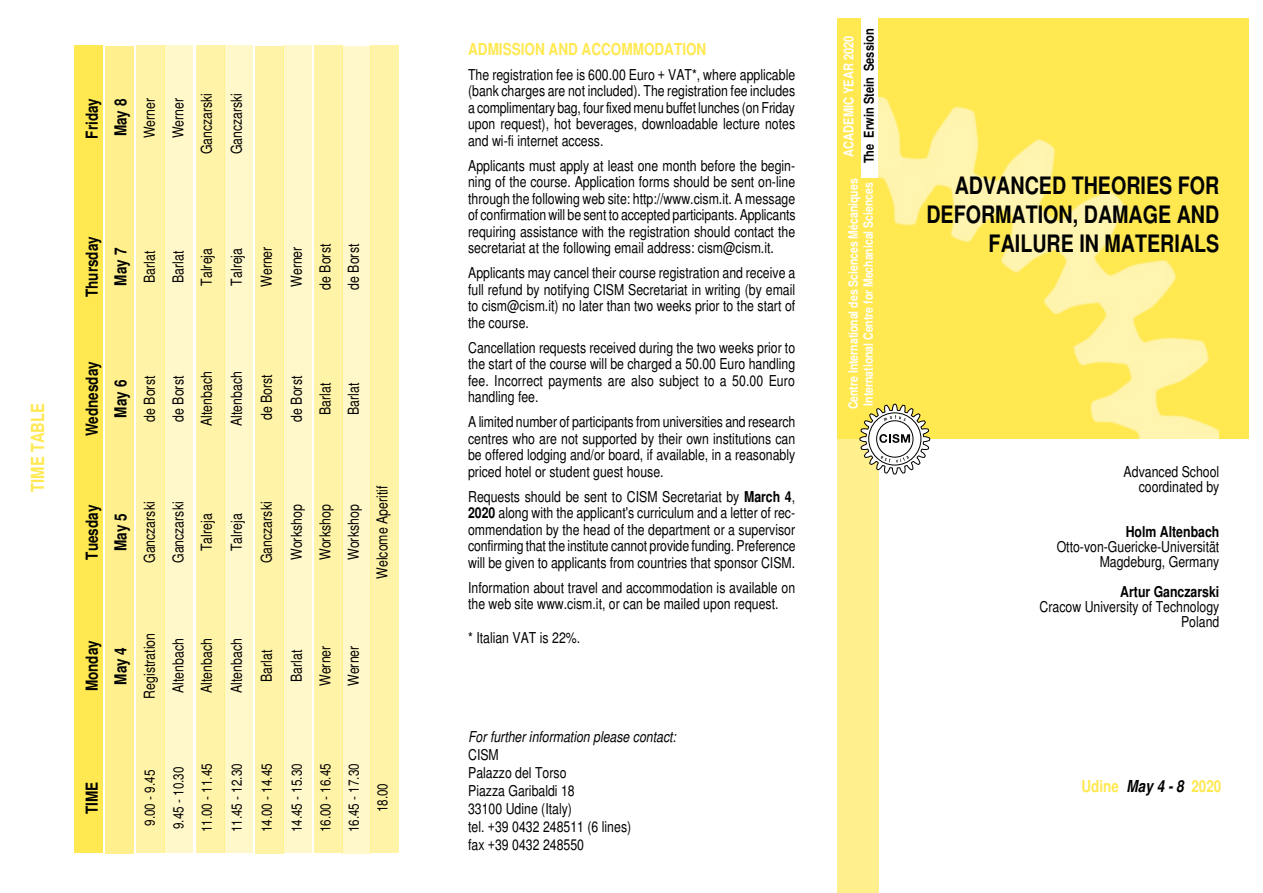
<style>
.page{position:relative;width:1263px;height:893px;background:#fff}
.page>*{position:absolute;margin:0;border:0;box-sizing:border-box;transform-origin:0 0}
.t1{font:700 condensed 24px/28.8px "Helvetica";color:#000101;text-align:right}
.t2{font:700 condensed 18px "Helvetica";color:#ffe850}
.t3{font:700 condensed 16.5px "Helvetica";color:#000101}
.t4{font:700 condensed 16.5px "Helvetica";color:#ffe850}
.t5{font:condensed 15px/16.5px "Helvetica";color:#000;text-align:justify}
.t6{font:italic condensed 15px "Helvetica";color:#000}
.t7{font:700 condensed 15px "Helvetica";color:#000}
.t8{font:condensed 14.25px "Helvetica";color:#000}
.t9{font:700 condensed 13.5px "Helvetica";color:#000}
.t10{font:700 condensed 13.5px "Helvetica";color:#fff}
.t11{font:700 condensed 12.75px/15.3px "Helvetica";color:#fff}
.s1{font-weight:700}
.s2{font-style:italic;color:#000}
</style>
<div class="page">
<div style="left:371px;top:45px;width:28px;height:808px;background:#fff3a7"></div>
<div style="left:838px;top:18px;width:411px;height:421px;background:#ffe850"></div>
<img style="left:877px;top:97px;width:341px;height:342px">
<div style="left:837px;top:439px;width:41px;height:454px;background:#fff08d"></div>
<svg style="left:859px;top:404px;width:72px;height:71px"></svg>
<div style="left:861px;top:0;width:16px;height:177px;background:#fff"></div>
<div style="left:343px;top:46px;width:28px;height:807px;background:#fff8ca"></div>
<div style="left:314px;top:45px;width:29px;height:808px;background:#fff3a7"></div>
<div style="left:284px;top:45px;width:28px;height:808px;background:#fff8ca"></div>
<div style="left:255px;top:46px;width:29px;height:807px;background:#fff3a7"></div>
<div style="left:224px;top:45px;width:28px;height:808px;background:#fff8ca"></div>
<div style="left:196px;top:45px;width:28px;height:808px;background:#fff3a7"></div>
<div style="left:165px;top:45px;width:28px;height:808px;background:#fff8ca"></div>
<div style="left:136px;top:45px;width:28px;height:808px;background:#fff3a7"></div>
<div style="left:105px;top:46px;width:29px;height:807px;background:#fff08d"></div>
<div style="left:75px;top:45px;width:28px;height:808px;background:#ffe850"></div>
<p class="t2" style="left:27px;top:492px;width:90px;rotate:-90deg">TIME TABLE</p>
<p class="t3" style="left:82px;top:139px;width:42px;rotate:-90deg">Friday</p>
<p class="t3" style="left:111px;top:136px;width:39px;rotate:-90deg">May 8</p>
<p class="t5" style="left:141px;top:138px;width:42px;rotate:-90deg">Werner</p>
<p class="t5" style="left:170px;top:138px;width:42px;rotate:-90deg">Werner</p>
<p class="t5" style="left:198px;top:154px;width:63px;rotate:-90deg">Ganczarski</p>
<p class="t5" style="left:228px;top:154px;width:63px;rotate:-90deg">Ganczarski</p>
<p class="t3" style="left:82px;top:297px;width:62px;rotate:-90deg">Thursday</p>
<p class="t3" style="left:111px;top:286px;width:39px;rotate:-90deg">May 7</p>
<p class="t5" style="left:141px;top:283px;width:34px;rotate:-90deg">Barlat</p>
<p class="t5" style="left:170px;top:283px;width:34px;rotate:-90deg">Barlat</p>
<p class="t5" style="left:198px;top:286px;width:39px;rotate:-90deg">Talreja</p>
<p class="t5" style="left:228px;top:286px;width:39px;rotate:-90deg">Talreja</p>
<p class="t5" style="left:258px;top:287px;width:42px;rotate:-90deg">Werner</p>
<p class="t5" style="left:288px;top:287px;width:42px;rotate:-90deg">Werner</p>
<p class="t5" style="left:317px;top:290px;width:47px;rotate:-90deg">de Borst</p>
<p class="t5" style="left:345px;top:290px;width:47px;rotate:-90deg">de Borst</p>
<p class="t3" style="left:82px;top:436px;width:77px;rotate:-90deg">Wednesday</p>
<p class="t3" style="left:111px;top:418px;width:39px;rotate:-90deg">May 6</p>
<p class="t5" style="left:141px;top:422px;width:47px;rotate:-90deg">de Borst</p>
<p class="t5" style="left:170px;top:422px;width:47px;rotate:-90deg">de Borst</p>
<p class="t5" style="left:198px;top:426px;width:56px;rotate:-90deg">Altenbach</p>
<p class="t5" style="left:228px;top:426px;width:56px;rotate:-90deg">Altenbach</p>
<p class="t5" style="left:258px;top:420px;width:47px;rotate:-90deg">de Borst</p>
<p class="t5" style="left:288px;top:422px;width:47px;rotate:-90deg">de Borst</p>
<p class="t5" style="left:317px;top:415px;width:34px;rotate:-90deg">Barlat</p>
<p class="t5" style="left:345px;top:415px;width:34px;rotate:-90deg">Barlat</p>
<p class="t3" style="left:82px;top:560px;width:56px;rotate:-90deg">Tuesday</p>
<p class="t3" style="left:111px;top:551px;width:39px;rotate:-90deg">May 5</p>
<p class="t5" style="left:141px;top:563px;width:63px;rotate:-90deg">Ganczarski</p>
<p class="t5" style="left:170px;top:563px;width:63px;rotate:-90deg">Ganczarski</p>
<p class="t5" style="left:198px;top:551px;width:39px;rotate:-90deg">Talreja</p>
<p class="t5" style="left:228px;top:551px;width:39px;rotate:-90deg">Talreja</p>
<p class="t5" style="left:258px;top:563px;width:63px;rotate:-90deg">Ganczarski</p>
<p class="t5" style="left:288px;top:560px;width:57px;rotate:-90deg">Workshop</p>
<p class="t5" style="left:317px;top:560px;width:57px;rotate:-90deg">Workshop</p>
<p class="t5" style="left:345px;top:560px;width:57px;rotate:-90deg">Workshop</p>
<p class="t5" style="left:374px;top:579px;width:94px;rotate:-90deg">Welcome Aperitif</p>
<p class="t3" style="left:82px;top:691px;width:53px;rotate:-90deg">Monday</p>
<p class="t3" style="left:111px;top:685px;width:39px;rotate:-90deg">May 4</p>
<p class="t5" style="left:141px;top:699px;width:67px;rotate:-90deg">Registration</p>
<p class="t5" style="left:170px;top:693px;width:56px;rotate:-90deg">Altenbach</p>
<p class="t5" style="left:198px;top:693px;width:56px;rotate:-90deg">Altenbach</p>
<p class="t5" style="left:228px;top:693px;width:56px;rotate:-90deg">Altenbach</p>
<p class="t5" style="left:258px;top:682px;width:34px;rotate:-90deg">Barlat</p>
<p class="t5" style="left:288px;top:682px;width:34px;rotate:-90deg">Barlat</p>
<p class="t5" style="left:317px;top:686px;width:42px;rotate:-90deg">Werner</p>
<p class="t5" style="left:345px;top:686px;width:42px;rotate:-90deg">Werner</p>
<p class="t3" style="left:82px;top:814px;width:34px;rotate:-90deg">TIME</p>
<p class="t8" style="left:142px;top:826px;width:57px;rotate:-90deg">9.00 - 9.45</p>
<p class="t8" style="left:170px;top:829px;width:64px;rotate:-90deg">9.45 - 10.30</p>
<p class="t8" style="left:199px;top:832px;width:70px;rotate:-90deg">11.00 - 11.45</p>
<p class="t8" style="left:229px;top:832px;width:70px;rotate:-90deg">11.45 - 12.30</p>
<p class="t8" style="left:259px;top:832px;width:70px;rotate:-90deg">14.00 - 14.45</p>
<p class="t8" style="left:288px;top:832px;width:70px;rotate:-90deg">14.45 - 15.30</p>
<p class="t8" style="left:317px;top:832px;width:70px;rotate:-90deg">16.00 - 16.45</p>
<p class="t8" style="left:346px;top:832px;width:70px;rotate:-90deg">16.45 - 17.30</p>
<p class="t8" style="left:374px;top:812px;width:31px;rotate:-90deg">18.00</p>
<p class="t4" style="left:468px;top:39px;width:240px">ADMISSION AND ACCOMMODATION</p>
<p class="t5" style="left:468px;top:66px;width:329px">The registration fee is 600.00 Euro + VAT*, where applicable (bank charges are not included). The registration fee includes a complimentary bag, four fixed menu buffet lunches (on Friday upon request), hot beverages, downloadable lecture notes and wi-fi internet access.</p>
<p class="t5" style="left:468px;top:157px;width:329px">Applicants must apply at least one month before the begin&shy;ning of the course. Application forms should be sent on-line through the following web site: http://www.cism.it. A message of confirmation will be sent to accepted participants. Applicants requiring assistance with the registration should contact the secretariat at the following email address: cism@cism.it.</p>
<p class="t5" style="left:468px;top:264px;width:329px">Applicants may cancel their course registration and receive a full refund by notifying CISM Secretariat in writing (by email to cism@cism.it) no later than two weeks prior to the start of the course.</p>
<p class="t5" style="left:468px;top:339px;width:329px">Cancellation requests received during the two weeks prior to the start of the course will be charged a 50.00 Euro handling fee. Incorrect payments are also subject to a 50.00 Euro handling fee.</p>
<p class="t5" style="left:468px;top:413px;width:329px">A limited number of participants from universities and research centres who are not supported by their own institutions can be offered lodging and/or board, if available, in a reasonably priced hotel or student guest house.</p>
<p class="t5" style="left:468px;top:488px;width:329px">Requests should be sent to CISM Secretariat by <span class="s1">March 4</span>, <span class="s1">2020</span> along with the applicant's curriculum and a letter of rec&shy;ommendation by the head of the department or a supervisor confirming that the institute cannot provide funding. Preference will be given to applicants from countries that sponsor CISM.</p>
<p class="t5" style="left:468px;top:579px;width:329px">Information about travel and accommodation is available on the web site www.cism.it, or can be mailed upon request.</p>
<p class="t5" style="left:468px;top:629px;width:114px">* Italian VAT is 22%.</p>
<p class="t6" style="left:468px;top:727px;width:209px">For further information please contact:</p>
<p class="t5" style="left:468px;top:745px;width:165px;line-height:18px;text-align:left">CISM<br>Palazzo del Torso<br>Piazza Garibaldi 18<br>33100 Udine (Italy)<br>tel. +39 0432 248511 (6 lines) fax +39 0432 248550</p>
<p class="t10" style="left:841px;top:157px;width:123px;rotate:-90deg">ACADEMIC YEAR 2020</p>
<p class="t9" style="left:861px;top:163px;width:136px;rotate:-90deg">The Erwin Stein Session</p>
<p class="t11" style="left:845px;top:409px;width:232px;rotate:-90deg">Centre International des Sciences Mécaniques<br>International Centre for Mechanical Sciences</p>
<h1 class="t1" style="left:926px;top:171px;width:294px">ADVANCED THEORIES FOR<br>DEFORMATION, DAMAGE AND<br>FAILURE IN MATERIALS</h1>
<p class="t5" style="left:1123px;top:464px;width:97px;line-height:15px;text-align:right">Advanced School coordinated by</p>
<p class="t7" style="left:1126px;top:523px;width:95px">Holm Altenbach</p>
<p class="t5" style="left:1057px;top:539px;width:164px;line-height:15px;text-align:right">Otto-von-Guericke-Universität<br>Magdeburg, Germany</p>
<p class="t7" style="left:1120px;top:583px;width:101px">Artur Ganczarski</p>
<p class="t5" style="left:1039px;top:599px;width:181px;line-height:15px;text-align:right">Cracow University of Technology<br>Poland</p>
<p class="t4" style="left:1081px;top:777px;width:141px">Udine <span class="s2">May 4 - 8</span> 2020</p>
</div>
